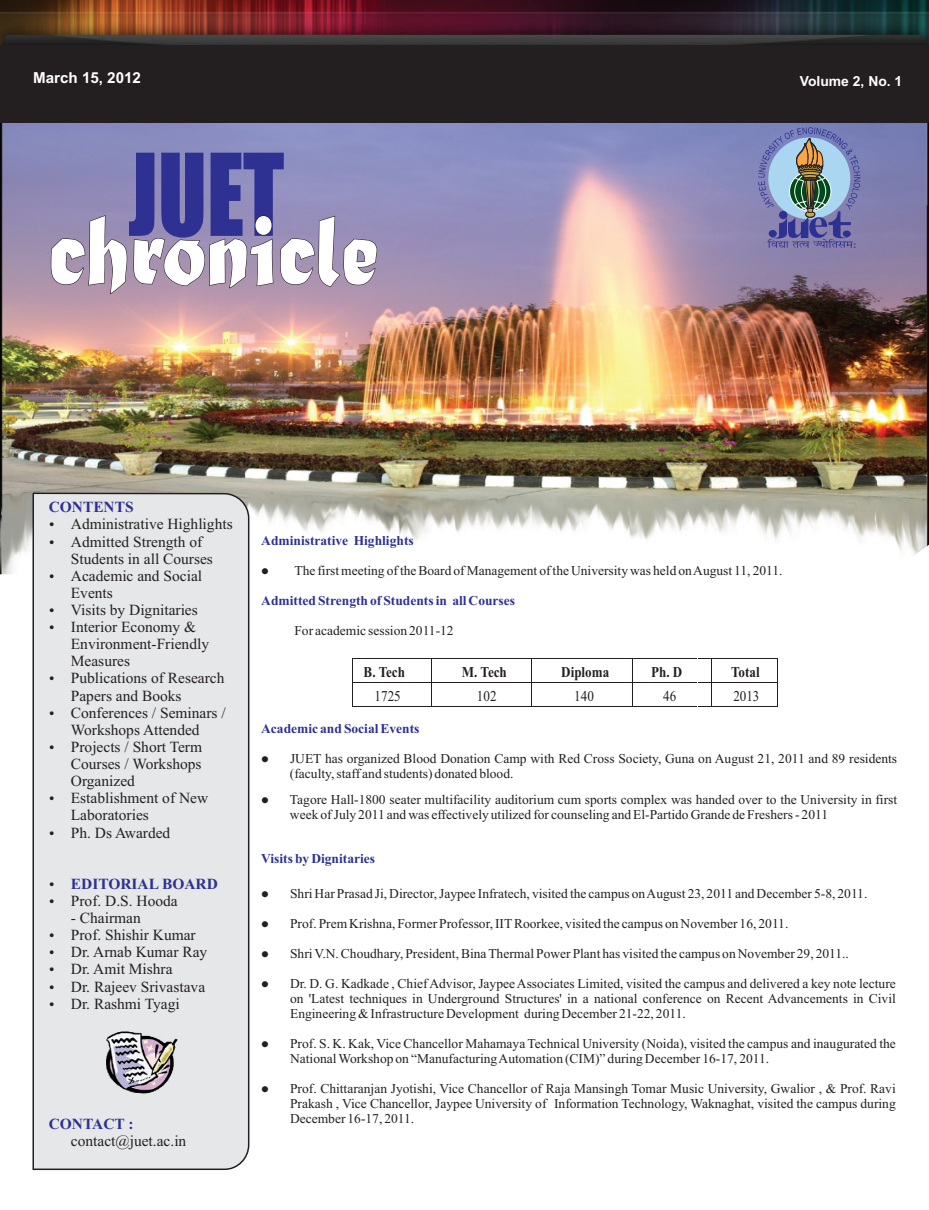
<style>
.page{position:relative;width:929px;height:1210px;background:#fff}
.page>*{position:absolute;margin:0;border:0;box-sizing:border-box;transform-origin:0 0}
.t1{font:15.45px/17.1px "Times New Roman";color:#231f20}
.t2{font:700 15.45px "Times New Roman";color:#2e3092}
.t3{font:700 15.15px "Arial";color:#fff}
.t4{font:700 15px "Times New Roman";color:#231f20;scale:.87 1}
.t5{font:15px "Times New Roman";color:#231f20;scale:.87 1}
.t6{font:700 13.95px "Arial";color:#fff}
.t7{font:13.5px/15px "Times New Roman";color:#231f20}
.t8{font:700 13.5px "Times New Roman";color:#2e3092}
.t9{font:10.5px "Wingdings";color:#231f20}
</style>
<div class="page">
<img style="left:0;top:117px;width:929px;height:457px">
<svg style="left:50px;top:153px;width:328px;height:143px"></svg>
<div style="left:32px;top:492px;width:218px;height:678px;background:#e6e7e9"></div>
<img style="left:106px;top:1031px;width:72px;height:62px">
<svg style="left:758px;top:122px;width:102px;height:126px;background:#7d89ac"></svg>
<hr style="left:353px;top:658px;width:164px;height:1px;background:#231f20">
<hr style="left:518px;top:658px;width:165px;height:1px;background:#231f20">
<hr style="left:532px;top:658px;width:165px;height:1px;background:#231f20">
<hr style="left:698px;top:658px;width:79px;height:1px;background:#231f20">
<hr style="left:353px;top:682px;width:164px;height:1px;background:#231f20">
<hr style="left:518px;top:682px;width:165px;height:1px;background:#231f20">
<hr style="left:532px;top:682px;width:165px;height:1px;background:#231f20">
<hr style="left:698px;top:682px;width:79px;height:1px;background:#231f20">
<svg style="left:352px;top:658px;width:1px;height:48px"></svg>
<hr style="left:353px;top:705px;width:164px;height:1px;background:#231f20">
<svg style="left:431px;top:659px;width:1px;height:46px"></svg>
<hr style="left:518px;top:705px;width:165px;height:1px;background:#231f20">
<svg style="left:531px;top:659px;width:1px;height:46px"></svg>
<hr style="left:532px;top:705px;width:165px;height:1px;background:#231f20">
<svg style="left:632px;top:659px;width:1px;height:46px"></svg>
<hr style="left:698px;top:705px;width:79px;height:1px;background:#231f20">
<svg style="left:711px;top:659px;width:1px;height:46px"></svg>
<svg style="left:776px;top:658px;width:2px;height:48px"></svg>
<img style="left:0;top:0;width:929px;height:59px">
<div style="left:1px;top:45px;width:928px;height:77px;background:#231f20"></div>
<svg style="left:50px;top:523px;width:4px;height:3px"></svg>
<svg style="left:50px;top:540px;width:4px;height:4px"></svg>
<svg style="left:50px;top:574px;width:4px;height:4px"></svg>
<svg style="left:50px;top:608px;width:4px;height:4px"></svg>
<svg style="left:50px;top:625px;width:4px;height:4px"></svg>
<svg style="left:50px;top:677px;width:4px;height:3px"></svg>
<svg style="left:50px;top:711px;width:4px;height:4px"></svg>
<svg style="left:50px;top:745px;width:4px;height:4px"></svg>
<svg style="left:50px;top:796px;width:4px;height:4px"></svg>
<svg style="left:50px;top:831px;width:4px;height:3px"></svg>
<svg style="left:50px;top:882px;width:4px;height:4px"></svg>
<svg style="left:50px;top:899px;width:4px;height:4px"></svg>
<svg style="left:50px;top:933px;width:4px;height:4px"></svg>
<svg style="left:50px;top:950px;width:4px;height:4px"></svg>
<svg style="left:50px;top:967px;width:4px;height:4px"></svg>
<svg style="left:50px;top:985px;width:4px;height:3px"></svg>
<svg style="left:50px;top:1002px;width:4px;height:4px"></svg>
<p class="t3" style="left:33px;top:72px;width:109px">March 15, 2012</p>
<p class="t6" style="left:800px;top:76px;width:104px">Volume 2, No. 1</p>
<p class="t2" style="left:49px;top:502px;width:86px">CONTENTS</p>
<p class="t1" style="left:71px;top:517px;width:163px">Administrative Highlights</p>
<p class="t1" style="left:71px;top:534px;width:144px">Admitted Strength of<br>Students in all Courses<br>Academic and Social<br>Events<br>Visits by Dignitaries<br>Interior Economy &amp;<br>Environment-Friendly<br>Measures</p>
<p class="t1" style="left:71px;top:671px;width:156px">Publications of Research<br>Papers and Books<br>Conferences / Seminars /<br>Workshops Attended</p>
<p class="t1" style="left:71px;top:739px;width:139px">Projects / Short Term<br>Courses / Workshops<br>Organized<br>Establishment of New<br>Laboratories<br>Ph. Ds Awarded</p>
<p class="t2" style="left:71px;top:878px;width:148px">EDITORIAL BOARD</p>
<p class="t1" style="left:71px;top:893px;width:108px">Prof. D.S. Hooda</p>
<p class="t1" style="left:71px;top:911px;width:138px">- Chairman<br>Prof. Shishir Kumar<br>Dr. Arnab Kumar Ray<br>Dr. Amit Mishra<br>Dr. Rajeev Srivastava<br>Dr. Rashmi Tyagi</p>
<p class="t2" style="left:49px;top:1118px;width:86px">CONTACT :</p>
<p class="t1" style="left:71px;top:1133px;width:117px">contact@juet.ac.in</p>
<p class="t8" style="left:261px;top:536px;width:154px">Administrative Highlights</p>
<p class="t7" style="left:261px;top:564px;width:523px">●The first meeting of the Board of Management of the University was held on August 11, 2011.</p>
<p class="t8" style="left:261px;top:596px;width:255px">Admitted Strength of Studentsin all Courses</p>
<p class="t7" style="left:294px;top:624px;width:161px">For academic session 2011-12</p>
<p class="t4" style="left:364px;top:667px;width:49px">B. Tech</p>
<p class="t4" style="left:462px;top:667px;width:53px">M. Tech</p>
<p class="t4" style="left:561px;top:667px;width:57px">Diploma</p>
<p class="t4" style="left:651px;top:667px;width:37px">Ph. D</p>
<p class="t4" style="left:731px;top:667px;width:34px">Total</p>
<p class="t5" style="left:375px;top:690px;width:32px">1725</p>
<p class="t5" style="left:477px;top:690px;width:24px">102</p>
<p class="t5" style="left:574px;top:690px;width:24px">140</p>
<p class="t5" style="left:663px;top:690px;width:17px">46</p>
<p class="t5" style="left:733px;top:690px;width:32px">2013</p>
<p class="t8" style="left:261px;top:723px;width:160px">Academic and Social Events</p>
<p class="t7" style="left:290px;top:752px;width:609px;text-indent:-29px">●JUET has organized Blood Donation Camp with Red Cross Society, Guna on August 21, 2011 and 89 residents (faculty, staff and students) donated blood.</p>
<p class="t7" style="left:290px;top:793px;width:609px;text-indent:-29px">●Tagore Hall-1800 seater multifacility auditorium cum sports complex was handed over to the University in first week of July 2011 and was effectively utilized for counseling and El-Partido Grande de Freshers - 2011</p>
<p class="t8" style="left:261px;top:853px;width:115px">Visits by Dignitaries</p>
<p class="t9" style="left:261px;top:890px;width:49px">●</p>
<p class="t7" style="left:261px;top:917px;width:528px">●Prof. Prem Krishna, Former Professor, IITRoorkee, visited the campus on November 16, 2011.</p>
<p class="t7" style="left:261px;top:947px;width:589px">●Shri V.N. Choudhary, President, Bina Thermal Power Plant has visited the campus on November 29, 2011..</p>
<p class="t7" style="left:290px;top:977px;width:607px;text-align:justify;text-indent:-29px">●Dr. D. G. Kadkade , Chief Advisor, Jaypee Associates Limited, visited the campus and delivered a key note lecture on 'Latest techniques in Underground Structures' in a national conference on Recent Advancements in Civil Engineering &amp; Infrastructure Development during December 21-22, 2011.</p>
<p class="t7" style="left:290px;top:1037px;width:607px;text-indent:-29px">●Prof. S. K. Kak, Vice Chancellor Mahamaya Technical University (Noida), visited the campus and inaugurated the<br>National Workshop on “Manufacturing Automation (CIM)” during December 16-17, 2011.</p>
<p class="t7" style="left:290px;top:1082px;width:607px;text-align:justify;text-indent:-29px">●Prof. Chittaranjan Jyotishi, Vice Chancellor of Raja Mansingh Tomar Music University, Gwalior , &amp; Prof. Ravi Prakash , Vice Chancellor, Jaypee University of Information Technology, Waknaghat, visited the campus during December 16-17, 2011.</p>
<p class="t7" style="left:290px;top:887px;width:579px">Shri Har Prasad Ji, Director, Jaypee Infratech, visited the campus on August 23, 2011 and December 5-8, 2011.</p>
</div>
